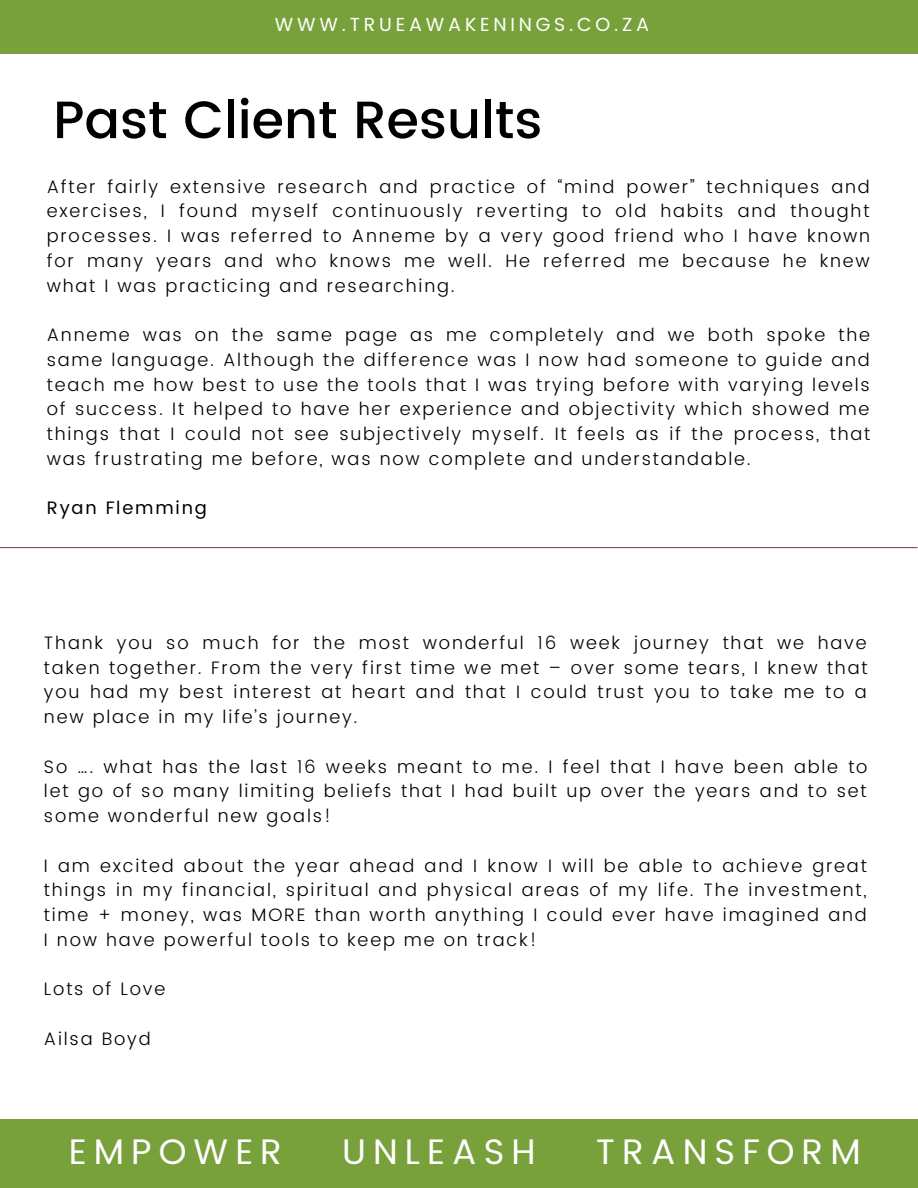
<style>
.page{position:relative;width:918px;height:1188px;background:#fff}
.page>*{position:absolute;margin:0;border:0;box-sizing:border-box;transform-origin:0 0}
.t1{font:500 52.5px "Poppins";color:#000}
.t2{font:35.4px "Poppins";letter-spacing:.2em;color:#fff}
.t3{font:18.9px "Poppins";letter-spacing:.2em;color:#fff}
.t4{font:300 18px/24.8px "Poppins";letter-spacing:.1em;color:#000;text-align:justify}
.t5{font:18px "Poppins";letter-spacing:.1em;color:#000}
</style>
<div class="page">
<hr style="left:0;top:547px;width:917px;height:1px;background:#844e6b">
<div style="left:0;top:1120px;width:918px;height:68px;background:#79a13b"></div>
<div style="left:0;top:0;width:918px;height:54px;background:#79a13b"></div>
<p class="t3" style="left:275px;top:13px;width:376px">WWW.TRUEAWAKENINGS.CO.ZA</p>
<p class="t1" style="left:53px;top:89px;width:491px">Past Client Results</p>
<p class="t4" style="left:47px;top:174px;width:825px">After fairly extensive research and practice of “mind power” techniques and exercises, I found myself continuously reverting to old habits and thought processes. I was referred to Anneme by a very good friend who I have known for many years and who knows me well. He referred me because he knew what I was practicing and researching.</p>
<p class="t4" style="left:47px;top:323px;width:825px">Anneme was on the same page as me completely and we both spoke the same language. Although the difference was I now had someone to guide and teach me how best to use the tools that I was trying before with varying levels of success. It helped to have her experience and objectivity which showed me things that I could not see subjectively myself. It feels as if the process, that was frustrating me before, was now complete and understandable.</p>
<p class="t5" style="left:47px;top:498px;width:162px">Ryan Flemming</p>
<p class="t4" style="left:44px;top:630px;width:825px">Thank you so much for the most wonderful 16 week journey that we have taken together. From the very first time we met – over some tears, I knew that you had my best interest at heart and that I could trust you to take me to a new place in my life’s journey.</p>
<p class="t4" style="left:44px;top:754px;width:825px">So …. what has the last 16 weeks meant to me. I feel that I have been able to let go of so many limiting beliefs that I had built up over the years and to set some wonderful new goals!</p>
<p class="t4" style="left:44px;top:853px;width:824px">I am excited about the year ahead and I know I will be able to achieve great things in my financial, spiritual and physical areas of my life. The investment, time + money, was MORE than worth anything I could ever have imagined and I now have powerful tools to keep me on track!</p>
<p class="t4" style="left:44px;top:977px;width:123px">Lots of Love</p>
<p class="t4" style="left:44px;top:1026px;width:108px">Ailsa Boyd</p>
<p class="t2" style="left:69px;top:1131px;width:215px">EMPOWER</p>
<p class="t2" style="left:342px;top:1131px;width:195px">UNLEASH</p>
<p class="t2" style="left:596px;top:1131px;width:266px">TRANSFORM</p>
</div>
